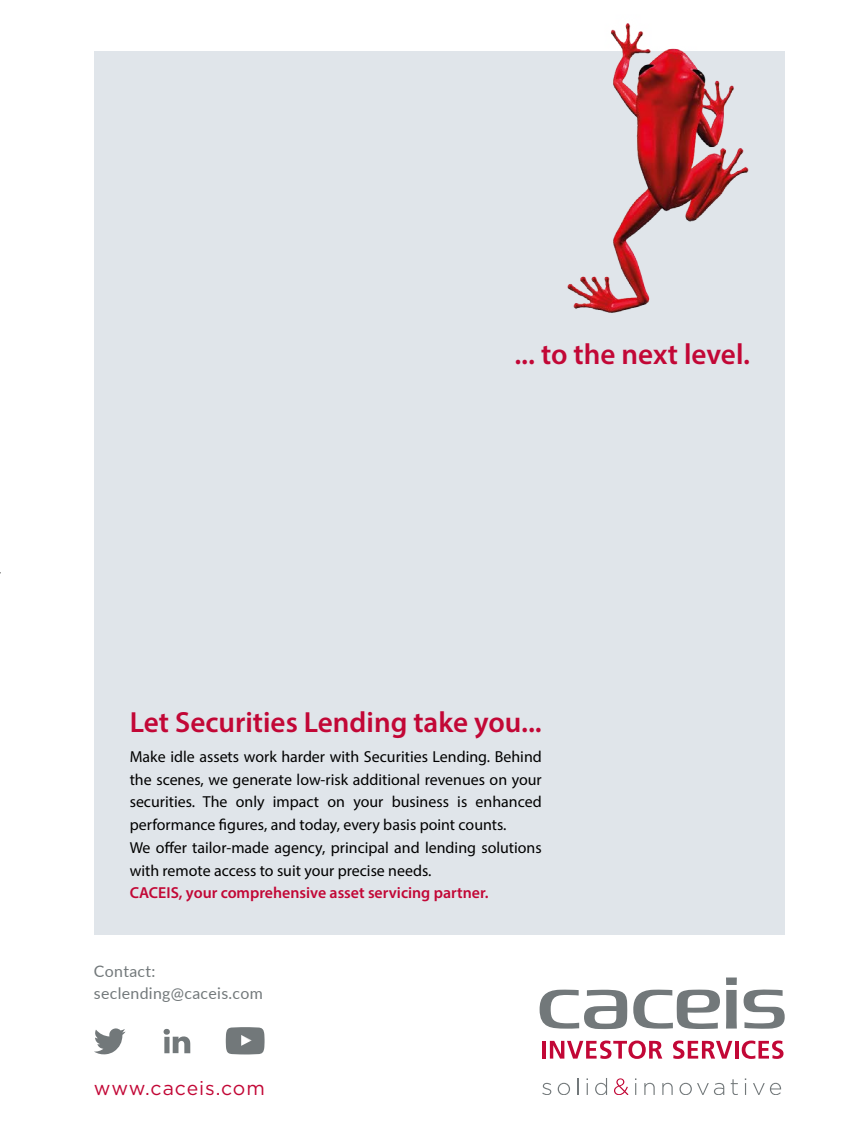
<style>
.page{position:relative;width:864px;height:1136px;background:#fff}
.page>*{position:absolute;margin:0;border:0;box-sizing:border-box;transform-origin:0 0}
.t1{font:600 29.25px "Myriad Pro";color:#c20736}
.t2{font:19.5px "Gotham";letter-spacing:.05em;color:#c20736}
.t3{font:15.9px/22.6px "Myriad Pro";color:#000}
.t4{font:600 15.9px "Myriad Pro";color:#c20736}
.t5{font:15.9px/22px "Lato";letter-spacing:.02em;color:#72787a}
</style>
<div class="page">
<div style="left:94px;top:51px;width:690px;height:883px;background:#e0e5ea"></div>
<img style="left:567px;top:23px;width:182px;height:290px">
<svg style="left:94px;top:1028px;width:31px;height:26px"></svg>
<svg style="left:163px;top:1028px;width:27px;height:25px"></svg>
<svg style="left:226px;top:1027px;width:38px;height:27px"></svg>
<hr style="left:542px;top:1040px;width:3px;height:18px;background:#c20736">
<svg style="left:549px;top:1040px;width:113px;height:18px"></svg>
<svg style="left:673px;top:1040px;width:59px;height:18px"></svg>
<svg style="left:735px;top:1041px;width:3px;height:17px"></svg>
<svg style="left:741px;top:1040px;width:42px;height:18px"></svg>
<svg style="left:539px;top:977px;width:245px;height:51px"></svg>
<svg style="left:542px;top:1082px;width:9px;height:12px"></svg>
<svg style="left:557px;top:1082px;width:13px;height:12px"></svg>
<svg style="left:577px;top:1078px;width:1px;height:16px"></svg>
<svg style="left:586px;top:1078px;width:1px;height:16px"></svg>
<svg style="left:595px;top:1078px;width:12px;height:16px"></svg>
<svg style="left:614px;top:1078px;width:14px;height:16px"></svg>
<svg style="left:635px;top:1078px;width:1px;height:16px"></svg>
<svg style="left:644px;top:1082px;width:10px;height:12px"></svg>
<svg style="left:662px;top:1082px;width:10px;height:12px"></svg>
<svg style="left:679px;top:1082px;width:45px;height:12px"></svg>
<svg style="left:730px;top:1079px;width:7px;height:15px"></svg>
<svg style="left:744px;top:1078px;width:2px;height:16px"></svg>
<svg style="left:753px;top:1082px;width:27px;height:12px"></svg>
<h1 class="t1" style="left:514px;top:335px;width:237px">... to the next level.</h1>
<h1 class="t1" style="left:130px;top:703px;width:413px">Let Securities Lending take you...</h1>
<p class="t3" style="left:130px;top:745px;width:413px">Make idle assets work harder with Securities Lending. Behind the scenes, we generate low-risk additional revenues on your securities. The only impact on your business is enhanced performance figures, and today, every basis point counts.<br>We offer tailor-made agency, principal and lending solutions with remote access to suit your precise needs.</p>
<p class="t4" style="left:130px;top:882px;width:360px">CACEIS, your comprehensive asset servicing partner.</p>
<p class="t5" style="left:94px;top:959px;width:170px">Contact: seclending@caceis.com</p>
<p class="t2" style="left:94px;top:1075px;width:172px">www.caceis.com</p>
</div>
